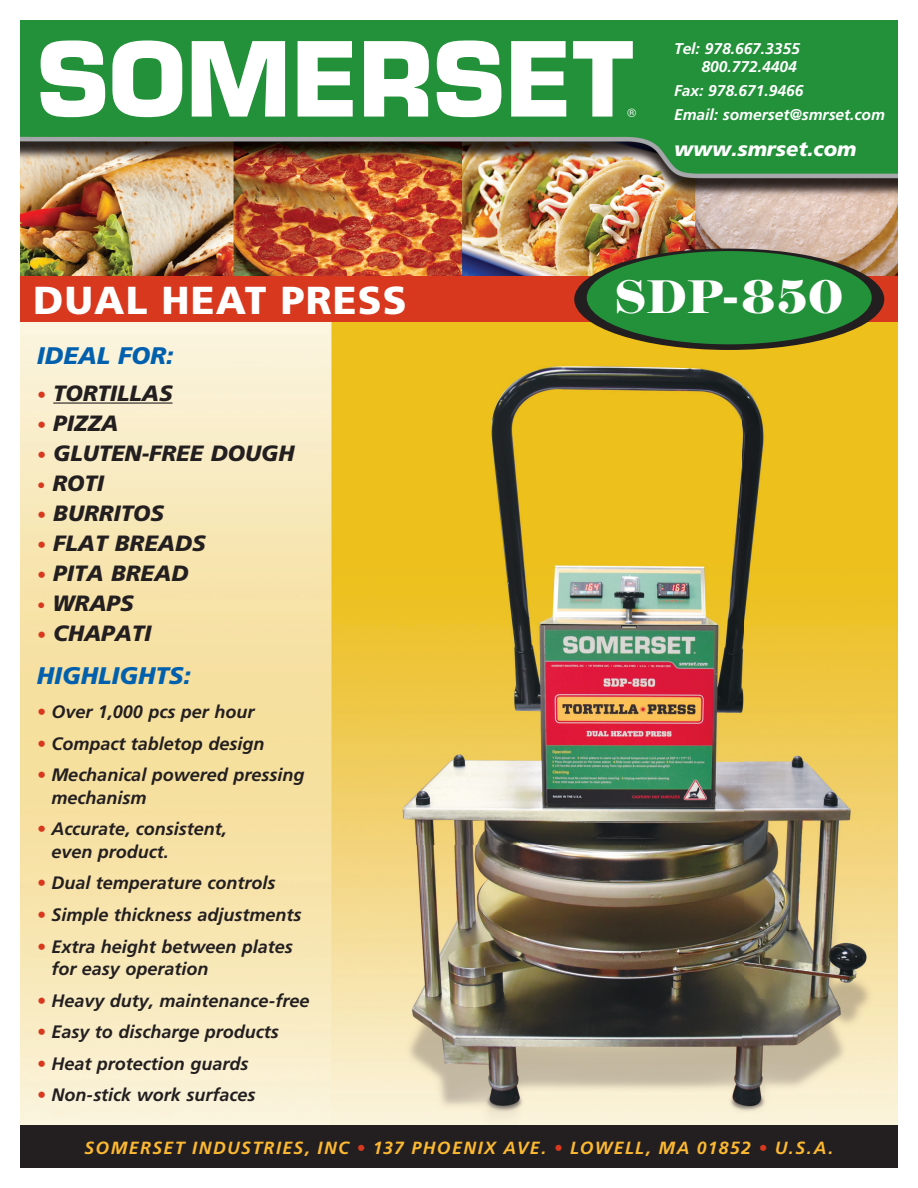
<style>
.page{position:relative;width:918px;height:1188px;background:#fff}
.page>*{position:absolute;margin:0;border:0;box-sizing:border-box;transform-origin:0 0}
.t1{font:800 49.05px "Modern No 216";letter-spacing:-.015em;color:#fff}
.t2{font:900 39px "Frutiger";letter-spacing:.03em;color:#fff}
.t3{font:italic 900 24px "Frutiger";color:#0160ae}
.t4{font:italic 900 22.2px "Frutiger";color:#231f20}
.t5{font:italic 900 20.25px "Frutiger";color:#fff}
.t6{font:italic 700 18px/22.5px "Frutiger";color:#231f20}
.t7{font:italic 700 17.7px "Frutiger";letter-spacing:.08em;color:#fdb931}
.t8{font:italic 700 15.6px/18.6px "Frutiger";color:#fff;text-align:right}
.t9{font:11.7px "Helvetica";color:#fff}
.s1{font-weight:700;font-size:18px;color:#d8381e}
.s2{font-weight:700;font-size:16.5px;color:#d8381e}
.s3{color:#d8381e}
</style>
<div class="page">
<img style="left:20px;top:321px;width:878px;height:804px">
<img style="left:20px;top:20px;width:878px;height:256px">
<div style="left:20px;top:276px;width:878px;height:45px;background:#d8381e"></div>
<div style="left:574px;top:249px;width:310px;height:101px;background:#231f20;border-radius:50%"></div>
<div style="left:587px;top:251px;width:285px;height:93px;background:#23913a;border-radius:50%"></div>
<hr style="left:53px;top:403px;width:120px;height:1px;background:#231f20">
<div style="left:20px;top:1125px;width:878px;height:43px;background:#231f20"></div>
<svg style="left:40px;top:41px;width:66px;height:76px"></svg>
<svg style="left:112px;top:40px;width:70px;height:77px"></svg>
<svg style="left:192px;top:41px;width:93px;height:76px"></svg>
<svg style="left:298px;top:41px;width:55px;height:76px"></svg>
<svg style="left:364px;top:41px;width:65px;height:76px"></svg>
<svg style="left:437px;top:41px;width:65px;height:76px"></svg>
<svg style="left:511px;top:41px;width:55px;height:76px"></svg>
<svg style="left:573px;top:41px;width:60px;height:76px"></svg>
<p class="t9" style="left:628px;top:104px;width:10px">®</p>
<p class="t8" style="left:674px;top:39px;width:127px">Tel: 978.667.3355<br>800.772.4404</p>
<p class="t8" style="left:674px;top:79px;width:212px;line-height:23.9px;text-align:left">Fax: 978.671.9466<br>Email: somerset@smrset.com</p>
<p class="t5" style="left:674px;top:137px;width:184px">www.smrset.com</p>
<h2 class="t2" style="left:33px;top:276px;width:375px">DUAL HEAT PRESS</h2>
<h1 class="t1" style="left:615px;top:269px;width:230px">SDP-850</h1>
<h3 class="t3" style="left:37px;top:341px;width:138px">IDEAL FOR:</h3>
<p class="t4" style="left:37px;top:380px;width:137px"><span class="s1">•</span> TORTILLAS</p>
<p class="t4" style="left:37px;top:410px;width:83px"><span class="s1">•</span> PIZZA</p>
<p class="t4" style="left:37px;top:440px;width:259px"><span class="s1">•</span> GLUTEN-FREE DOUGH</p>
<p class="t4" style="left:37px;top:470px;width:69px"><span class="s2">•</span> ROTI</p>
<p class="t4" style="left:37px;top:500px;width:129px"><span class="s1">•</span> BURRITOS</p>
<p class="t4" style="left:37px;top:530px;width:171px"><span class="s1">•</span> FLAT BREADS</p>
<p class="t4" style="left:37px;top:560px;width:153px"><span class="s1">•</span> PITA BREAD</p>
<p class="t4" style="left:37px;top:590px;width:98px"><span class="s2">•</span> WRAPS</p>
<p class="t4" style="left:37px;top:620px;width:116px"><span class="s1">•</span> CHAPATI</p>
<h3 class="t3" style="left:37px;top:662px;width:156px">HIGHLIGHTS:</h3>
<p class="t6" style="left:37px;top:700px;width:219px"><span class="s3">•</span> Over 1,000 pcs per hour</p>
<p class="t6" style="left:37px;top:732px;width:229px"><span class="s3">•</span> Compact tabletop design</p>
<p class="t6" style="left:51px;top:764px;width:255px;text-indent:-15px"><span class="s3">•</span> Mechanical powered pressing mechanism</p>
<p class="t6" style="left:51px;top:818px;width:177px;text-indent:-15px"><span class="s3">•</span> Accurate, consistent, even product.</p>
<p class="t6" style="left:37px;top:872px;width:240px"><span class="s3">•</span> Dual temperature controls</p>
<p class="t6" style="left:37px;top:903px;width:266px"><span class="s3">•</span> Simple thickness adjustments</p>
<p class="t6" style="left:51px;top:935px;width:243px;text-indent:-15px"><span class="s3">•</span> Extra height between plates for easy operation</p>
<p class="t6" style="left:37px;top:989px;width:274px"><span class="s3">•</span> Heavy duty, maintenance-free</p>
<p class="t6" style="left:37px;top:1021px;width:244px"><span class="s3">•</span> Easy to discharge products</p>
<p class="t6" style="left:37px;top:1052px;width:213px"><span class="s3">•</span> Heat protection guards</p>
<p class="t6" style="left:37px;top:1084px;width:220px"><span class="s3">•</span> Non-stick work surfaces</p>
<p class="t7" style="left:85px;top:1137px;width:750px">SOMERSET INDUSTRIES, INC <span class="s3">•</span> 137 PHOENIX AVE. <span class="s3">•</span> LOWELL, MA 01852 <span class="s3">•</span> U.S.A.</p>
</div>
